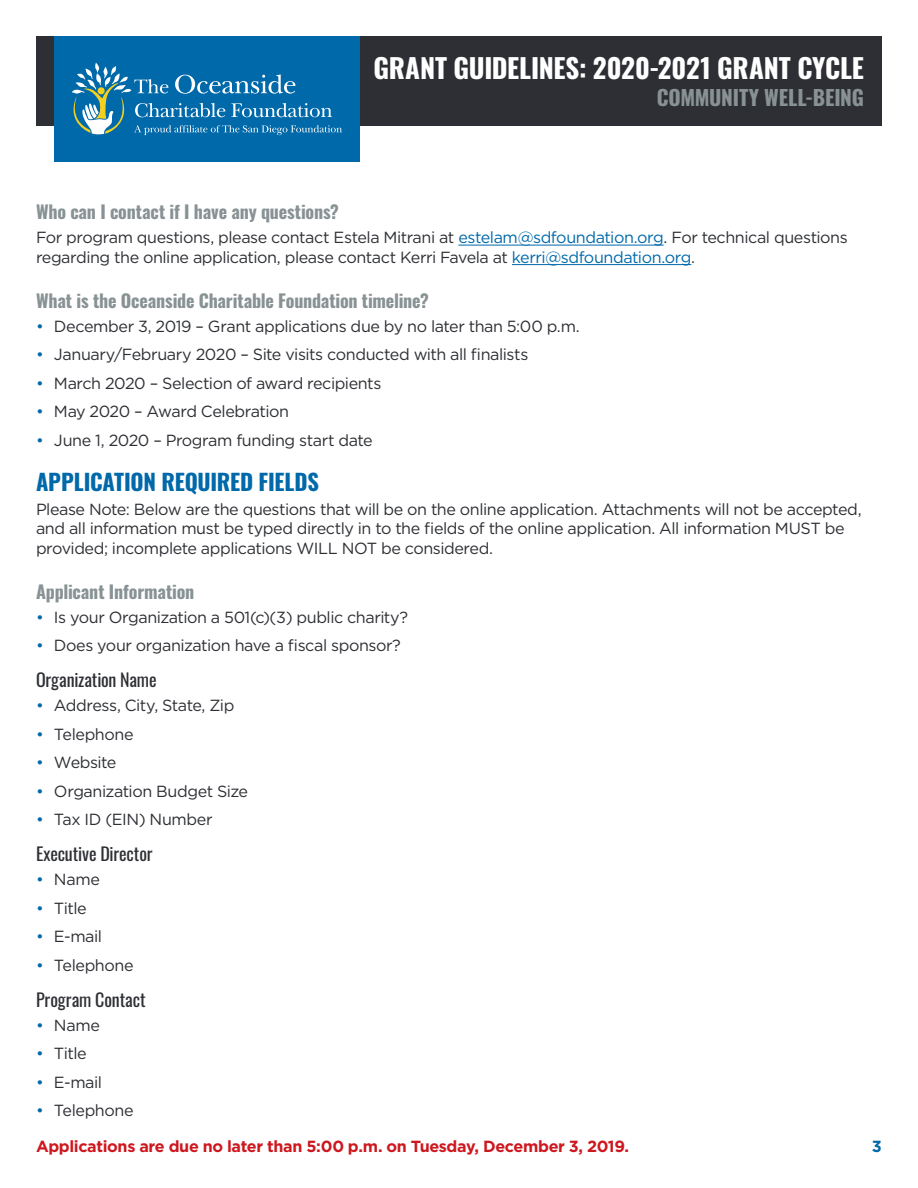
<style>
.page{position:relative;width:918px;height:1188px;background:#fff}
.page>*{position:absolute;margin:0;border:0;box-sizing:border-box;transform-origin:0 0}
.t1{font:700 27px "Oswald";letter-spacing:-.005em;color:#fff}
.t2{font:700 22.5px "Oswald";letter-spacing:-.005em;color:#0069aa}
.t3{font:700 21px "Oswald";letter-spacing:-.01em;color:#889294}
.t4{font:700 18px "Oswald";letter-spacing:-.01em;color:#889294}
.t5{font:18px "Oswald";letter-spacing:-.01em;color:#2d2f34}
.t6{font:16.2px/19.5px "Gotham";letter-spacing:-.025em;color:#2d2f34}
.t7{font:700 16.2px "Gotham";letter-spacing:-.02em;color:#ce171e}
.t8{font:700 16.2px "Gotham";color:#0069aa}
.s1{color:#0069aa}
</style>
<div class="page">
<div style="left:36px;top:36px;width:846px;height:89px;background:#2d2f34"></div>
<div style="left:54px;top:36px;width:306px;height:126px;background:#0069aa"></div>
<svg style="left:72px;top:63px;width:270px;height:72px"></svg>
<hr style="left:458px;top:245px;width:206px;height:1px;background:#0069aa">
<hr style="left:512px;top:264px;width:179px;height:1px;background:#0069aa">
<h1 class="t1" style="left:374px;top:54px;width:492px">GRANT GUIDELINES: 2020-2021 GRANT CYCLE</h1>
<p class="t3" style="left:657px;top:86px;width:209px">COMMUNITY WELL-BEING</p>
<p class="t4" style="left:36px;top:203px;width:305px">Who can I contact if I have any questions?</p>
<p class="t6" style="left:36px;top:228px;width:813px">For program questions, please contact Estela Mitrani at <span class="s1">estelam@sdfoundation.org</span>. For technical questions regarding the online application, please contact Kerri Favela at <span class="s1">kerri@sdfoundation.org</span>.</p>
<p class="t4" style="left:36px;top:291px;width:394px">What is the Oceanside Charitable Foundation timeline?</p>
<p class="t6" style="left:36px;top:316px;width:545px"><span class="s1">•</span> December 3, 2019 – Grant applications due by no later than 5:00 p.m.</p>
<p class="t6" style="left:36px;top:345px;width:494px"><span class="s1">•</span> January/February 2020 – Site visits conducted with all finalists</p>
<p class="t6" style="left:36px;top:373px;width:347px"><span class="s1">•</span> March 2020 – Selection of award recipients</p>
<p class="t6" style="left:36px;top:402px;width:255px"><span class="s1">•</span> May 2020 – Award Celebration</p>
<p class="t6" style="left:36px;top:430px;width:338px"><span class="s1">•</span> June 1, 2020 – Program funding start date</p>
<h2 class="t2" style="left:36px;top:470px;width:285px">APPLICATION REQUIRED FIELDS</h2>
<p class="t6" style="left:36px;top:499px;width:827px">Please Note: Below are the questions that will be on the online application. Attachments will not be accepted, and all information must be typed directly in to the fields of the online application. All information MUST be provided; incomplete applications WILL NOT be considered.</p>
<p class="t4" style="left:36px;top:582px;width:160px">Applicant Information</p>
<p class="t6" style="left:36px;top:607px;width:374px"><span class="s1">•</span> Is your Organization a 501(c)(3) public charity?</p>
<p class="t6" style="left:36px;top:636px;width:366px"><span class="s1">•</span> Does your organization have a fiscal sponsor?</p>
<p class="t5" style="left:36px;top:664px;width:122px">Organization Name</p>
<p class="t6" style="left:36px;top:696px;width:200px"><span class="s1">•</span> Address, City, State, Zip</p>
<p class="t6" style="left:36px;top:724px;width:99px"><span class="s1">•</span> Telephone</p>
<p class="t6" style="left:36px;top:753px;width:82px"><span class="s1">•</span> Website</p>
<p class="t6" style="left:36px;top:781px;width:214px"><span class="s1">•</span> Organization Budget Size</p>
<p class="t6" style="left:36px;top:810px;width:178px"><span class="s1">•</span> Tax ID (EIN) Number</p>
<p class="t5" style="left:36px;top:838px;width:118px">Executive Director</p>
<p class="t6" style="left:36px;top:870px;width:65px"><span class="s1">•</span> Name</p>
<p class="t6" style="left:36px;top:898px;width:52px"><span class="s1">•</span> Title</p>
<p class="t6" style="left:36px;top:927px;width:68px"><span class="s1">•</span> E-mail</p>
<p class="t6" style="left:36px;top:955px;width:99px"><span class="s1">•</span> Telephone</p>
<p class="t5" style="left:36px;top:984px;width:111px">Program Contact</p>
<p class="t6" style="left:36px;top:1015px;width:65px"><span class="s1">•</span> Name</p>
<p class="t6" style="left:36px;top:1044px;width:52px"><span class="s1">•</span> Title</p>
<p class="t6" style="left:36px;top:1072px;width:68px"><span class="s1">•</span> E-mail</p>
<p class="t6" style="left:36px;top:1101px;width:99px"><span class="s1">•</span> Telephone</p>
<p class="t7" style="left:36px;top:1136px;width:595px">Applications are due no later than 5:00 p.m. on Tuesday, December 3, 2019.</p>
<p class="t8" style="left:872px;top:1136px;width:12px">3</p>
</div>
